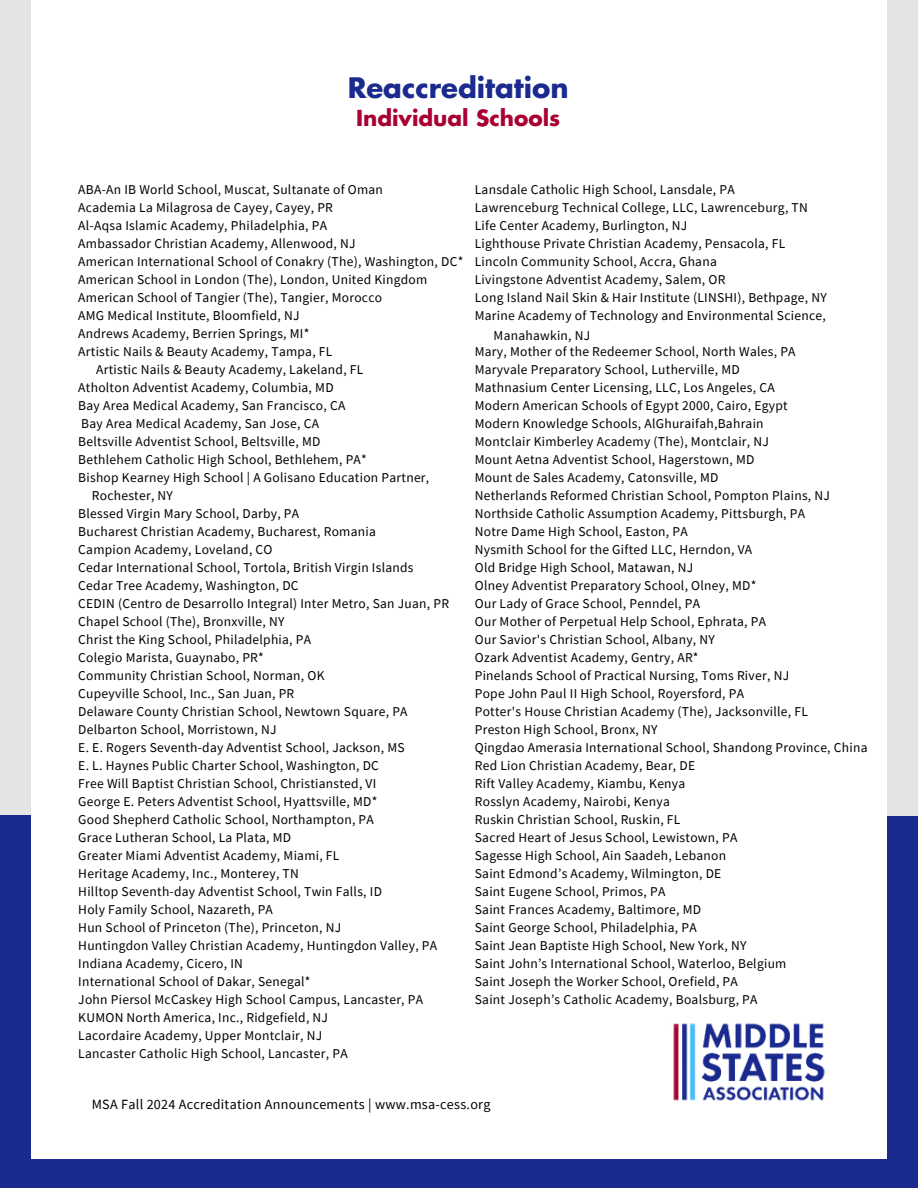
<style>
.page{position:relative;width:918px;height:1188px;background:#fff}
.page>*{position:absolute;margin:0;border:0;box-sizing:border-box;transform-origin:0 0}
.t1{font:700 27.6px "Futura LT Pro";color:#1b2a8f}
.t2{font:700 21.6px "Futura LT Pro";color:#a90033}
.t3{font:14.1px "Source Sans Pro";letter-spacing:.02em;color:#000}
.t4{font:13.5px "Source Sans Pro";letter-spacing:.02em;color:#000}
</style>
<div class="page">
<div style="left:21px;top:1159px;width:874px;height:29px;background:#1b2a8f"></div>
<div style="left:0;top:0;width:31px;height:815px;background:#e4e4e4"></div>
<div style="left:0;top:815px;width:31px;height:373px;background:#1b2a8f"></div>
<div style="left:887px;top:815px;width:31px;height:373px;background:#1b2a8f"></div>
<div style="left:887px;top:0;width:31px;height:815px;background:#e4e4e4"></div>
<img style="left:673px;top:1022px;width:152px;height:79px">
<p class="t1" style="left:348px;top:75px;width:222px">Reaccreditation</p>
<p class="t2" style="left:356px;top:108px;width:206px">Individual Schools</p>
<h2 class="t4" style="left:78px;top:181px;width:306px">ABA-An IB World School, Muscat, Sultanate of Oman</h2>
<p class="t4" style="left:78px;top:199px;width:256px">Academia La Milagrosa de Cayey, Cayey, PR</p>
<p class="t4" style="left:78px;top:217px;width:250px">Al-Aqsa Islamic Academy, Philadelphia, PA</p>
<p class="t4" style="left:78px;top:235px;width:279px">Ambassador Christian Academy, Allenwood, NJ</p>
<p class="t4" style="left:78px;top:253px;width:387px">American International School of Conakry (The), Washington, DC*</p>
<p class="t4" style="left:78px;top:271px;width:351px">American School in London (The), London, United Kingdom</p>
<p class="t4" style="left:78px;top:289px;width:305px">American School of Tangier (The), Tangier, Morocco</p>
<p class="t4" style="left:78px;top:307px;width:223px">AMG Medical Institute, Bloomfield, NJ</p>
<p class="t4" style="left:78px;top:325px;width:233px">Andrews Academy, Berrien Springs, MI*</p>
<p class="t4" style="left:78px;top:343px;width:256px">Artistic Nails &amp; Beauty Academy, Tampa, FL</p>
<p class="t4" style="left:96px;top:361px;width:269px">Artistic Nails &amp; Beauty Academy, Lakeland, FL</p>
<p class="t4" style="left:78px;top:379px;width:257px">Atholton Adventist Academy, Columbia, MD</p>
<p class="t4" style="left:78px;top:397px;width:269px">Bay Area Medical Academy, San Francisco, CA</p>
<p class="t4" style="left:81px;top:415px;width:239px">Bay Area Medical Academy, San Jose, CA</p>
<p class="t4" style="left:78px;top:433px;width:244px">Beltsville Adventist School, Beltsville, MD</p>
<p class="t4" style="left:78px;top:451px;width:290px">Bethlehem Catholic High School, Bethlehem, PA*</p>
<p class="t4" style="left:78px;top:469px;width:352px">Bishop Kearney High School | A Golisano Education Partner,</p>
<p class="t4" style="left:78px;top:505px;width:222px">Blessed Virgin Mary School, Darby, PA</p>
<p class="t4" style="left:78px;top:523px;width:299px">Bucharest Christian Academy, Bucharest, Romania</p>
<p class="t4" style="left:78px;top:541px;width:196px">Campion Academy, Loveland, CO</p>
<p class="t4" style="left:78px;top:559px;width:337px">Cedar International School, Tortola, British Virgin Islands</p>
<p class="t4" style="left:78px;top:577px;width:222px">Cedar Tree Academy, Washington, DC</p>
<p class="t4" style="left:78px;top:595px;width:372px">CEDIN (Centro de Desarrollo Integral) Inter Metro, San Juan, PR</p>
<p class="t4" style="left:78px;top:613px;width:208px">Chapel School (The), Bronxville, NY</p>
<p class="t4" style="left:78px;top:631px;width:234px">Christ the King School, Philadelphia, PA</p>
<p class="t4" style="left:78px;top:649px;width:187px">Colegio Marista, Guaynabo, PR*</p>
<p class="t4" style="left:78px;top:667px;width:248px">Community Christian School, Norman, OK</p>
<p class="t4" style="left:78px;top:685px;width:218px">Cupeyville School, Inc., San Juan, PR</p>
<p class="t4" style="left:78px;top:703px;width:331px">Delaware County Christian School, Newtown Square, PA</p>
<p class="t4" style="left:78px;top:721px;width:200px">Delbarton School, Morristown, NJ</p>
<p class="t4" style="left:78px;top:739px;width:328px">E. E. Rogers Seventh-day Adventist School, Jackson, MS</p>
<p class="t4" style="left:78px;top:757px;width:302px">E. L. Haynes Public Charter School, Washington, DC</p>
<p class="t4" style="left:78px;top:775px;width:300px">Free Will Baptist Christian School, Christiansted, VI</p>
<p class="t4" style="left:78px;top:793px;width:301px">George E. Peters Adventist School, Hyattsville, MD*</p>
<p class="t4" style="left:78px;top:811px;width:297px">Good Shepherd Catholic School, Northampton, PA</p>
<p class="t4" style="left:78px;top:829px;width:214px">Grace Lutheran School, La Plata, MD</p>
<p class="t4" style="left:78px;top:847px;width:263px">Greater Miami Adventist Academy, Miami, FL</p>
<p class="t4" style="left:78px;top:865px;width:222px">Heritage Academy, Inc., Monterey, TN</p>
<p class="t4" style="left:78px;top:883px;width:305px">Hilltop Seventh-day Adventist School, Twin Falls, ID</p>
<p class="t4" style="left:78px;top:901px;width:196px">Holy Family School, Nazareth, PA</p>
<p class="t4" style="left:78px;top:919px;width:265px">Hun School of Princeton (The), Princeton, NJ</p>
<p class="t4" style="left:78px;top:937px;width:360px">Huntingdon Valley Christian Academy, Huntingdon Valley, PA</p>
<p class="t4" style="left:78px;top:955px;width:166px">Indiana Academy, Cicero, IN</p>
<p class="t4" style="left:78px;top:973px;width:234px">International School of Dakar, Senegal*</p>
<p class="t4" style="left:78px;top:991px;width:346px">John Piersol McCaskey High School Campus, Lancaster, PA</p>
<p class="t4" style="left:78px;top:1009px;width:251px">KUMON North America, Inc., Ridgefield, NJ</p>
<p class="t4" style="left:78px;top:1027px;width:246px">Lacordaire Academy, Upper Montclair, NJ</p>
<p class="t4" style="left:78px;top:1045px;width:271px">Lancaster Catholic High School, Lancaster, PA</p>
<p class="t4" style="left:92px;top:487px;width:83px">Rochester, NY</p>
<p class="t4" style="left:475px;top:181px;width:261px">Lansdale Catholic High School, Lansdale, PA</p>
<p class="t4" style="left:475px;top:199px;width:335px">Lawrenceburg Technical College, LLC, Lawrenceburg, TN</p>
<p class="t4" style="left:475px;top:217px;width:214px">Life Center Academy, Burlington, NJ</p>
<p class="t4" style="left:475px;top:235px;width:312px">Lighthouse Private Christian Academy, Pensacola, FL</p>
<p class="t4" style="left:475px;top:253px;width:244px">Lincoln Community School, Accra, Ghana</p>
<p class="t4" style="left:475px;top:271px;width:252px">Livingstone Adventist Academy, Salem, OR</p>
<p class="t4" style="left:475px;top:289px;width:354px">Long Island Nail Skin &amp; Hair Institute (LINSHI), Bethpage, NY</p>
<p class="t4" style="left:475px;top:307px;width:352px">Marine Academy of Technology and Environmental Science,</p>
<p class="t4" style="left:475px;top:343px;width:322px">Mary, Mother of the Redeemer School, North Wales, PA</p>
<p class="t4" style="left:475px;top:361px;width:266px">Maryvale Preparatory School, Lutherville, MD</p>
<p class="t4" style="left:475px;top:379px;width:301px">Mathnasium Center Licensing, LLC, Los Angeles, CA</p>
<p class="t4" style="left:475px;top:397px;width:315px">Modern American Schools of Egypt 2000, Cairo, Egypt</p>
<p class="t4" style="left:475px;top:415px;width:290px">Modern Knowledge Schools, AlGhuraifah,Bahrain</p>
<p class="t4" style="left:475px;top:433px;width:296px">Montclair Kimberley Academy (The), Montclair, NJ</p>
<p class="t4" style="left:475px;top:451px;width:281px">Mount Aetna Adventist School, Hagerstown, MD</p>
<p class="t4" style="left:475px;top:469px;width:245px">Mount de Sales Academy, Catonsville, MD</p>
<p class="t4" style="left:475px;top:487px;width:357px">Netherlands Reformed Christian School, Pompton Plains, NJ</p>
<p class="t4" style="left:475px;top:505px;width:332px">Northside Catholic Assumption Academy, Pittsburgh, PA</p>
<p class="t4" style="left:475px;top:523px;width:215px">Notre Dame High School, Easton, PA</p>
<p class="t4" style="left:475px;top:541px;width:279px">Nysmith School for the Gifted LLC, Herndon, VA</p>
<p class="t4" style="left:475px;top:559px;width:220px">Old Bridge High School, Matawan, NJ</p>
<p class="t4" style="left:475px;top:577px;width:283px">Olney Adventist Preparatory School, Olney, MD*</p>
<p class="t4" style="left:475px;top:595px;width:227px">Our Lady of Grace School, Penndel, PA</p>
<p class="t4" style="left:475px;top:613px;width:293px">Our Mother of Perpetual Help School, Ephrata, PA</p>
<p class="t4" style="left:475px;top:631px;width:242px">Our Savior's Christian School, Albany, NY</p>
<p class="t4" style="left:475px;top:649px;width:225px">Ozark Adventist Academy, Gentry, AR*</p>
<p class="t4" style="left:475px;top:667px;width:316px">Pinelands School of Practical Nursing, Toms River, NJ</p>
<p class="t4" style="left:475px;top:685px;width:271px">Pope John Paul II High School, Royersford, PA</p>
<p class="t4" style="left:475px;top:703px;width:335px">Potter's House Christian Academy (The), Jacksonville, FL</p>
<p class="t4" style="left:475px;top:721px;width:184px">Preston High School, Bronx, NY</p>
<p class="t4" style="left:475px;top:739px;width:394px">Qingdao Amerasia International School, Shandong Province, China</p>
<p class="t4" style="left:475px;top:757px;width:222px">Red Lion Christian Academy, Bear, DE</p>
<p class="t4" style="left:475px;top:775px;width:212px">Rift Valley Academy, Kiambu, Kenya</p>
<p class="t4" style="left:475px;top:793px;width:197px">Rosslyn Academy, Nairobi, Kenya</p>
<p class="t4" style="left:475px;top:811px;width:207px">Ruskin Christian School, Ruskin, FL</p>
<p class="t4" style="left:475px;top:829px;width:264px">Sacred Heart of Jesus School, Lewistown, PA</p>
<p class="t4" style="left:475px;top:847px;width:253px">Sagesse High School, Ain Saadeh, Lebanon</p>
<p class="t4" style="left:475px;top:865px;width:248px">Saint Edmond’s Academy, Wilmington, DE</p>
<p class="t4" style="left:475px;top:883px;width:192px">Saint Eugene School, Primos, PA</p>
<p class="t4" style="left:475px;top:901px;width:228px">Saint Frances Academy, Baltimore, MD</p>
<p class="t4" style="left:475px;top:919px;width:223px">Saint George School, Philadelphia, PA</p>
<p class="t4" style="left:475px;top:937px;width:273px">Saint Jean Baptiste High School, New York, NY</p>
<p class="t4" style="left:475px;top:955px;width:313px">Saint John’s International School, Waterloo, Belgium</p>
<p class="t4" style="left:475px;top:973px;width:265px">Saint Joseph the Worker School, Orefield, PA</p>
<p class="t4" style="left:475px;top:991px;width:284px">Saint Joseph’s Catholic Academy, Boalsburg, PA</p>
<p class="t4" style="left:494px;top:327px;width:98px">Manahawkin, NJ</p>
<h1 class="t3" style="left:92px;top:1095px;width:400px">MSA Fall 2024 Accreditation Announcements | www.msa-cess.org</h1>
</div>
